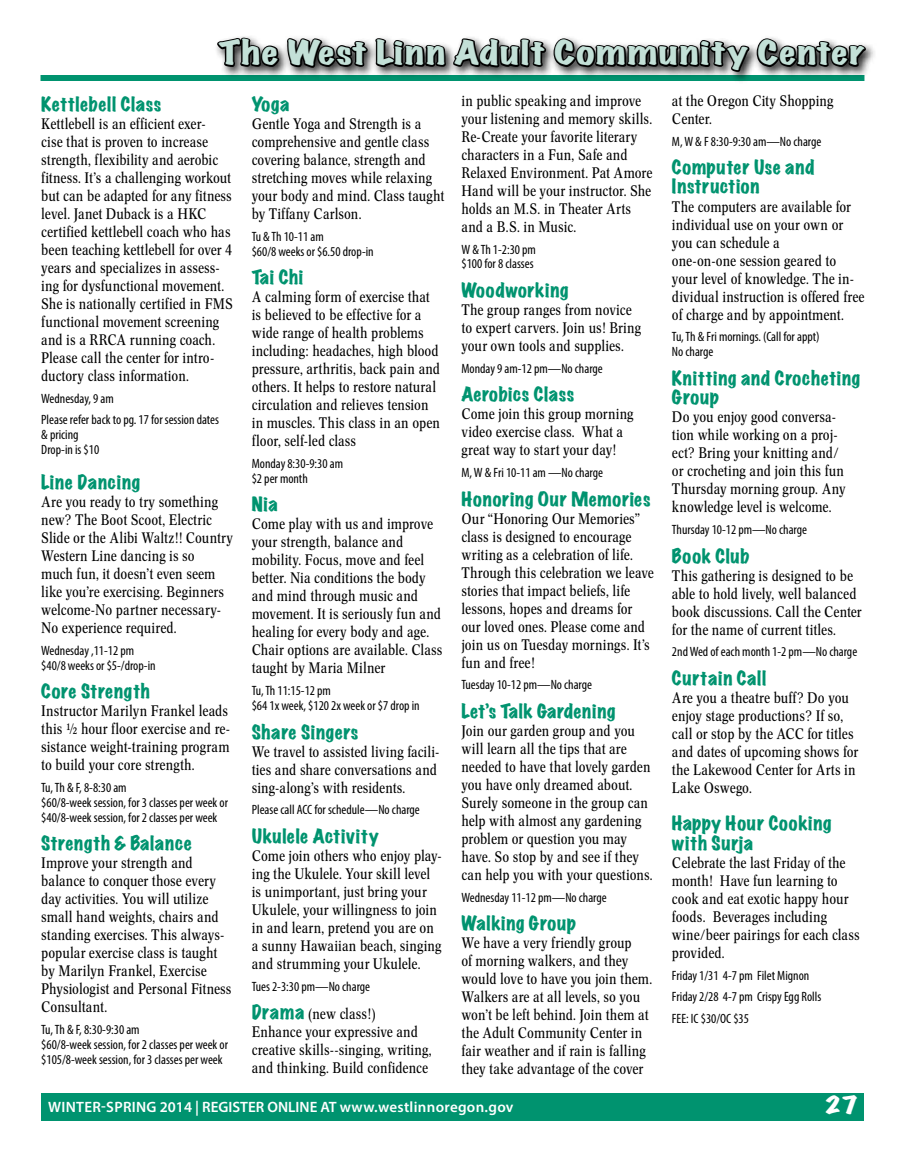
<style>
.page{position:relative;width:905px;height:1161px;background:#fff}
.page>*{position:absolute;margin:0;border:0;box-sizing:border-box;transform-origin:0 0}
.t1{font:expanded 30px "Marker Felt";letter-spacing:.035em;color:#c3e0d7;scale:1.25 1}
.t2{font:expanded 21px "Marker Felt";color:#fff;scale:1.25 1}
.t3{font:expanded 18px/19.5px "Marker Felt";letter-spacing:.035em;color:#00936f}
.t4{font:condensed 15px/18px "Concorde BE";letter-spacing:.005em;color:#000}
.t5{font:600 15px "Myriad Pro";letter-spacing:.02em;color:#fff}
.t6{font:condensed 13.5px/15px "Myriad Pro";color:#000}
.s1{font-family:"Marker Felt";font-stretch:expanded;font-size:18px;color:#00936f}
</style>
<div class="page">
<div style="left:40px;top:75px;width:824px;height:6px;background:#00936f"></div>
<div style="left:41px;top:1093px;width:822px;height:27px;background:#00936f"></div>
<svg style="left:216px;top:36px;width:650px;height:46px"></svg>
<h1 class="t1" style="left:219px;top:29px;width:518px">The West Linn Adult Community Center</h1>
<p class="t3" style="left:41px;top:94px;width:121px">Kettlebell Class</p>
<p class="t4" style="left:41px;top:115px;width:193px">Kettlebell is an efficient exer-<br>cise that is proven to increase strength, flexibility and aerobic fitness. It’s a challenging workout but can be adapted for any fitness level. Janet Duback is a HKC certified kettlebell coach who has been teaching kettlebell for over 4 years and specializes in assess&shy;ing for dysfunctional movement.<br>She is nationally certified in FMS functional movement screening and is a RRCA running coach.<br>Please call the center for intro&shy;ductory class information.</p>
<p class="t6" style="left:41px;top:387px;width:179px;line-height:21.8px">Wednesday, 9 am<br>Please refer back to pg. 17 for session dates</p>
<p class="t6" style="left:41px;top:427px;width:59px">&amp; pricing<br>Drop-in is $10</p>
<p class="t3" style="left:41px;top:472px;width:100px">Line Dancing</p>
<p class="t4" style="left:41px;top:493px;width:193px">Are you ready to try something new? The Boot Scoot, Electric<br>Slide or the Alibi Waltz!! Country<br>Western Line dancing is so<br>much fun, it doesn’t even seem like you’re exercising. Beginners welcome-No partner necessary-<br>No experience required.</p>
<p class="t6" style="left:41px;top:643px;width:116px">Wednesday ,11-12 pm $40/8 weeks or $5-/drop-in</p>
<p class="t3" style="left:41px;top:681px;width:110px">Core Strength</p>
<p class="t4" style="left:41px;top:702px;width:190px">Instructor Marilyn Frankel leads this ½ hour floor exercise and re&shy;sistance weight-training program to build your core strength.</p>
<p class="t6" style="left:41px;top:780px;width:188px">Tu, Th &amp; F, 8-8:30 am<br>$60/8-week session, for 3 classes per week or $40/8-week session, for 2 classes per week</p>
<p class="t3" style="left:41px;top:834px;width:152px">Strength &amp; Balance</p>
<p class="t4" style="left:41px;top:854px;width:192px">Improve your strength and balance to conquer those every day activities. You will utilize small hand weights, chairs and standing exercises. This always&shy;popular exercise class is taught by Marilyn Frankel, Exercise<br>Physiologist and Personal Fitness<br>Consultant.</p>
<p class="t6" style="left:41px;top:1022px;width:188px">Tu, Th &amp; F, 8:30-9:30 am<br>$60/8-week session, for 2 classes per week or $105/8-week session, for 3 classes per week</p>
<p class="t3" style="left:252px;top:94px;width:39px">Yoga</p>
<p class="t4" style="left:252px;top:115px;width:194px">Gentle Yoga and Strength is a comprehensive and gentle class covering balance, strength and stretching moves while relaxing your body and mind. Class taught by Tiffany Carlson.</p>
<p class="t6" style="left:252px;top:229px;width:123px">Tu &amp; Th 10-11 am<br>$60/8 weeks or $6.50 drop-in</p>
<p class="t3" style="left:252px;top:267px;width:53px">Tai Chi</p>
<p class="t4" style="left:252px;top:288px;width:190px">A calming form of exercise that is believed to be effective for a wide range of health problems including: headaches, high blood pressure, arthritis, back pain and others. It helps to restore natural circulation and relieves tension in muscles. This class in an open floor, self-led class</p>
<p class="t6" style="left:252px;top:456px;width:93px">Monday 8:30-9:30 am $2 per month</p>
<p class="t3" style="left:252px;top:495px;width:27px">Nia</p>
<p class="t4" style="left:252px;top:515px;width:192px">Come play with us and improve your strength, balance and mobility. Focus, move and feel better. Nia conditions the body and mind through music and movement. It is seriously fun and healing for every body and age.<br>Chair options are available. Class taught by Maria Milner</p>
<p class="t6" style="left:252px;top:683px;width:169px">Tu, Th 11:15-12 pm<br>$64 1x week, $120 2x week or $7 drop in</p>
<p class="t3" style="left:252px;top:722px;width:108px">Share Singers</p>
<p class="t4" style="left:252px;top:743px;width:189px">We travel to assisted living facili&shy;ties and share conversations and sing-along’s with residents.</p>
<p class="t6" style="left:252px;top:802px;width:169px">Please call ACC for schedule—No charge</p>
<p class="t3" style="left:252px;top:826px;width:128px">Ukulele Activity</p>
<p class="t4" style="left:252px;top:847px;width:192px">Come join others who enjoy play&shy;ing the Ukulele. Your skill level is unimportant, just bring your<br>Ukulele, your willingness to join in and learn, pretend you are on a sunny Hawaiian beach, singing and strumming your Ukulele.</p>
<p class="t6" style="left:252px;top:979px;width:120px">Tues 2-3:30 pm—No charge</p>
<p class="t4" style="left:252px;top:1005px;width:181px"><span class="s1">Drama</span> (new class!)<br>Enhance your expressive and creative skills--singing, writing, and thinking. Build confidence</p>
<p class="t4" style="left:461px;top:92px;width:192px">in public speaking and improve your listening and memory skills.<br>Re-Create your favorite literary characters in a Fun, Safe and<br>Relaxed Environment. Pat Amore<br>Hand will be your instructor. She holds an M.S. in Theater Arts and a B.S. in Music.</p>
<p class="t6" style="left:461px;top:241px;width:76px">W &amp; Th 1-2:30 pm $100 for 8 classes</p>
<p class="t3" style="left:461px;top:280px;width:108px">Woodworking</p>
<p class="t4" style="left:461px;top:301px;width:181px">The group ranges from novice to expert carvers. Join us! Bring your own tools and supplies.</p>
<p class="t6" style="left:461px;top:361px;width:143px">Monday 9 am-12 pm—No charge</p>
<p class="t3" style="left:461px;top:384px;width:114px">Aerobics Class</p>
<p class="t4" style="left:461px;top:405px;width:173px">Come join this group morning video exercise class. What a great way to start your day!</p>
<p class="t6" style="left:461px;top:465px;width:143px">M, W &amp; Fri 10-11 am —No charge</p>
<p class="t3" style="left:461px;top:489px;width:190px">Honoring Our Memories</p>
<p class="t4" style="left:461px;top:509px;width:194px">Our “Honoring Our Memories” class is designed to encourage writing as a celebration of life.<br>Through this celebration we leave stories that impact beliefs, life lessons, hopes and dreams for our loved ones. Please come and join us on Tuesday mornings. It’s fun and free!</p>
<p class="t6" style="left:461px;top:677px;width:132px">Tuesday 10-12 pm—No charge</p>
<p class="t3" style="left:461px;top:701px;width:156px">Let’s Talk Gardening</p>
<p class="t4" style="left:461px;top:722px;width:193px">Join our garden group and you will learn all the tips that are needed to have that lovely garden you have only dreamed about.<br>Surely someone in the group can help with almost any gardening problem or question you may have. So stop by and see if they can help you with your questions.</p>
<p class="t6" style="left:461px;top:889px;width:147px">Wednesday 11-12 pm—No charge</p>
<p class="t3" style="left:461px;top:913px;width:116px">Walking Group</p>
<p class="t4" style="left:461px;top:934px;width:192px">We have a very friendly group<br>of morning walkers, and they would love to have you join them.<br>Walkers are at all levels, so you won’t be left behind. Join them at the Adult Community Center in fair weather and if rain is falling they take advantage of the cover</p>
<p class="t4" style="left:672px;top:92px;width:163px">at the Oregon City Shopping<br>Center.</p>
<p class="t6" style="left:672px;top:133px;width:151px">M, W &amp; F 8:30-9:30 am—No charge</p>
<p class="t3" style="left:672px;top:157px;width:144px">Computer Use and<br>Instruction</p>
<p class="t4" style="left:672px;top:197px;width:194px">The computers are available for individual use on your own or you can schedule a<br>one-on-one session geared to your level of knowledge. The in&shy;dividual instruction is offered free of charge and by appointment.</p>
<p class="t6" style="left:672px;top:329px;width:149px">Tu, Th &amp; Fri mornings. (Call for appt)<br>No charge</p>
<p class="t3" style="left:672px;top:368px;width:190px">Knitting and Crocheting<br>Group</p>
<p class="t4" style="left:672px;top:408px;width:175px">Do you enjoy good conversa&shy;tion while working on a proj&shy;ect? Bring your knitting and/ or crocheting and join this fun<br>Thursday morning group. Any knowledge level is welcome.</p>
<p class="t6" style="left:672px;top:522px;width:136px">Thursday 10-12 pm—No charge</p>
<p class="t3" style="left:672px;top:546px;width:79px">Book Club</p>
<p class="t4" style="left:672px;top:566px;width:191px">This gathering is designed to be able to hold lively, well balanced book discussions. Call the Center for the name of current titles.</p>
<p class="t6" style="left:672px;top:644px;width:187px">2nd Wed of each month 1-2 pm—No charge</p>
<p class="t3" style="left:672px;top:668px;width:96px">Curtain Call</p>
<p class="t4" style="left:672px;top:689px;width:188px">Are you a theatre buff? Do you enjoy stage productions? If so, call or stop by the ACC for titles and dates of upcoming shows for the Lakewood Center for Arts in<br>Lake Oswego.</p>
<p class="t3" style="left:672px;top:813px;width:161px">Happy Hour Cooking with Surja</p>
<p class="t4" style="left:672px;top:854px;width:189px">Celebrate the last Friday of the month! Have fun learning to cook and eat exotic happy hour foods. Beverages including wine/beer pairings for each class provided.</p>
<p class="t6" style="left:672px;top:964px;width:151px;line-height:21.8px">Friday 1/31 4-7 pm Filet Mignon<br>Friday 2/28 4-7 pm Crispy Egg Rolls<br>FEE: IC $30/OC $35</p>
<p class="t5" style="left:48px;top:1097px;width:467px">WINTER-SPRING 2014 | REGISTER ONLINE AT www.westlinnoregon.gov</p>
<h2 class="t2" style="left:824px;top:1089px;width:29px">27</h2>
</div>
